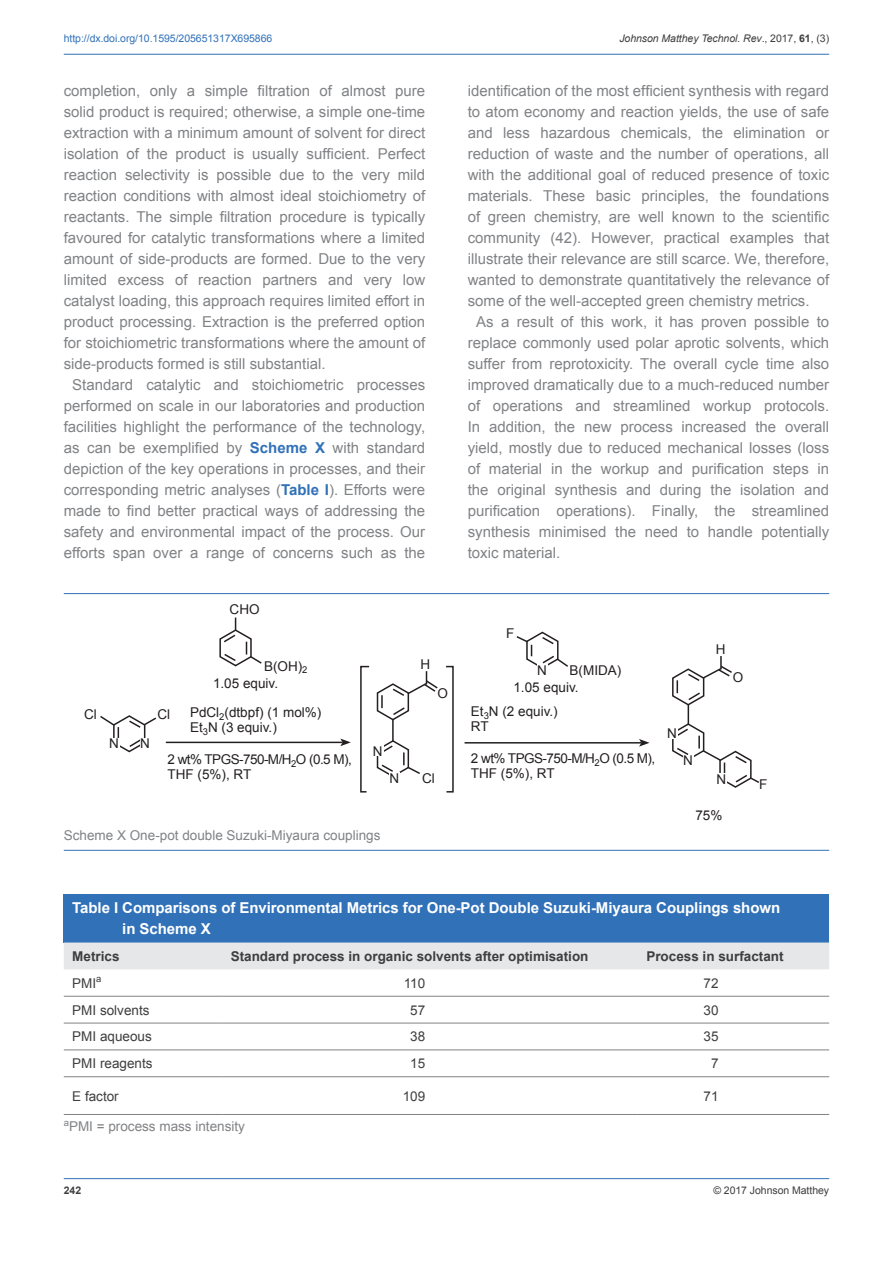
<style>
.page{position:relative;width:893px;height:1263px;background:#fff}
.page>*{position:absolute;margin:0;border:0;box-sizing:border-box;transform-origin:0 0}
.Bodytext_indent{font:15px/21px "Arial";color:#808285;text-align:justify}
.Table_heading{font:700 15px/21px "Arial";letter-spacing:-.005em;color:#fff}
._22_figure_annotatio{font:13.5px/15px "Arial";color:#231f20}
.Column_heading{font:700 13.5px "Arial";color:#3e3e3f}
._22_figure_annotatio-2{font:13.5px/15px "Arial";letter-spacing:-.04em;color:#231f20}
.Table_body{font:13.5px "Arial";color:#3e3e3f}
.Figure_caption{font:13.5px "Arial";color:#808285}
.Table_foot_note{font:13.5px "Arial";color:#808285}
.t1{font:10.5px "Arial";letter-spacing:-.005em;color:#3171b8}
.t2{font:italic 10.5px "Arial";letter-spacing:-.005em;color:#3e3e3f}
.t3{font:10.5px "Arial";letter-spacing:-.005em;color:#3e3e3f}
.t4{font:700 10.5px "Arial";color:#3e3e3f}
.s1{font-style:normal}
.s2{font-weight:700;font-style:normal}
.s3{font-weight:700;color:#3171b8}
</style>
<div class="page">
<hr style="left:64px;top:1178px;width:765px;height:1px;background:#3171b8">
<hr style="left:64px;top:54px;width:765px;height:1px;background:#3171b8">
<hr style="left:64px;top:593px;width:765px;height:1px;background:#3171b8">
<hr style="left:64px;top:850px;width:765px;height:1px;background:#3171b8">
<svg style="left:100px;top:715px;width:57px;height:38px"></svg>
<svg style="left:219px;top:617px;width:43px;height:50px"></svg>
<hr style="left:392px;top:720px;width:2px;height:21px;background:#231f20">
<svg style="left:376px;top:671px;width:62px;height:50px"></svg>
<svg style="left:376px;top:739px;width:44px;height:36px"></svg>
<svg style="left:672px;top:656px;width:87px;height:132px"></svg>
<div style="left:683px;top:755px;width:11px;height:10px;background:#fff"></div>
<div style="left:717px;top:773px;width:10px;height:11px;background:#fff"></div>
<div style="left:667px;top:728px;width:11px;height:10px;background:#fff"></div>
<hr style="left:166px;top:742px;width:177px;height:1px;background:#231f20">
<svg style="left:340px;top:738px;width:11px;height:8px"></svg>
<hr style="left:465px;top:742px;width:176px;height:1px;background:#231f20">
<svg style="left:639px;top:739px;width:10px;height:8px"></svg>
<div style="left:360px;top:666px;width:94px;height:126px;border:2px solid #231f20"></div>
<hr style="left:369px;top:664px;width:77px;height:4px;background:#fff">
<div style="left:367px;top:789px;width:79px;height:5px;background:#fff"></div>
<svg style="left:516px;top:631px;width:52px;height:36px"></svg>
<div style="left:64px;top:894px;width:765px;height:48px;background:#3171b8"></div>
<div style="left:64px;top:942px;width:765px;height:27px;background:#e6e7e9"></div>
<hr style="left:64px;top:996px;width:158px;height:1px;background:#808285">
<hr style="left:222px;top:996px;width:416px;height:1px;background:#808285">
<hr style="left:638px;top:996px;width:191px;height:1px;background:#808285">
<hr style="left:64px;top:1023px;width:158px;height:1px;background:#808285">
<hr style="left:222px;top:1023px;width:416px;height:1px;background:#808285">
<hr style="left:638px;top:1023px;width:191px;height:1px;background:#808285">
<hr style="left:64px;top:1050px;width:158px;height:1px;background:#808285">
<hr style="left:222px;top:1050px;width:416px;height:1px;background:#808285">
<hr style="left:638px;top:1050px;width:191px;height:1px;background:#808285">
<hr style="left:64px;top:1076px;width:158px;height:1px;background:#808285">
<hr style="left:222px;top:1076px;width:416px;height:1px;background:#808285">
<hr style="left:638px;top:1076px;width:191px;height:1px;background:#808285">
<hr style="left:64px;top:1114px;width:158px;height:1px;background:#808285">
<hr style="left:222px;top:1114px;width:416px;height:1px;background:#808285">
<hr style="left:638px;top:1114px;width:191px;height:1px;background:#808285">
<p class="t1" style="left:64px;top:31px;width:210px">http://dx.doi.org/10.1595/205651317X695866</p>
<p class="t2" style="left:619px;top:31px;width:211px">Johnson Matthey Technol. Rev<span class="s1">., 2017,</span> <span class="s2">61</span><span class="s1">, (3)</span></p>
<p class="Bodytext_indent" style="left:64px;top:80px;width:363px">completion, only a simple filtration of almost pure solid product is required; otherwise, a simple one-time extraction with a minimum amount of solvent for direct isolation of the product is usually sufficient. Perfect reaction selectivity is possible due to the very mild reaction conditions with almost ideal stoichiometry of reactants. The simple filtration procedure is typically favoured for catalytic transformations where a limited amount of side-products are formed. Due to the very limited excess of reaction partners and very low catalyst loading, this approach requires limited effort in product processing. Extraction is the preferred option for stoichiometric transformations where the amount of side-products formed is still substantial.</p>
<p class="Bodytext_indent" style="left:64px;top:374px;width:363px;text-align:center">Standard catalytic and stoichiometric processes performed on scale in our laboratories and production facilities highlight the performance of the technology, as can be exemplified by <span class="s3">Scheme X</span> with standard depiction of the key operations in processes, and their corresponding metric analyses (<span class="s3">Table I</span>). Efforts were made to find better practical ways of addressing the safety and environmental impact of the process. Our efforts span over a range of concerns such as the</p>
<p class="_22_figure_annotatio" style="left:230px;top:602px;width:31px">CHO</p>
<p class="_22_figure_annotatio" style="left:264px;top:658px;width:45px">B(OH)<sub>2</sub></p>
<p class="_22_figure_annotatio" style="left:213px;top:676px;width:67px">1.05 equiv.</p>
<p class="_22_figure_annotatio" style="left:190px;top:705px;width:133px">PdCl<sub>2</sub>(dtbpf) (1 mol%)<br>Et<sub>3</sub>N (3 equiv.)</p>
<p class="_22_figure_annotatio-2" style="left:168px;top:752px;width:186px">2 wt% TPGS-750-M/H<sub>2</sub>O (0.5 M),<br>THF (5%), RT</p>
<p class="_22_figure_annotatio" style="left:84px;top:707px;width:14px">Cl</p>
<p class="_22_figure_annotatio" style="left:157px;top:707px;width:14px">Cl</p>
<p class="_22_figure_annotatio" style="left:109px;top:736px;width:11px">N</p>
<p class="_22_figure_annotatio" style="left:140px;top:736px;width:11px">N</p>
<p class="_22_figure_annotatio" style="left:373px;top:744px;width:11px">N</p>
<p class="_22_figure_annotatio" style="left:389px;top:771px;width:11px">N</p>
<p class="Figure_caption" style="left:64px;top:826px;width:318px">Scheme X One-pot double Suzuki-Miyaura couplings</p>
<p class="_22_figure_annotatio" style="left:420px;top:657px;width:11px">H</p>
<p class="_22_figure_annotatio" style="left:437px;top:686px;width:12px">O</p>
<p class="_22_figure_annotatio" style="left:422px;top:770px;width:14px">Cl</p>
<p class="Bodytext_indent" style="left:468px;top:80px;width:363px">identification of the most efficient synthesis with regard to atom economy and reaction yields, the use of safe and less hazardous chemicals, the elimination or reduction of waste and the number of operations, all with the additional goal of reduced presence of toxic materials. These basic principles, the foundations of green chemistry, are well known to the scientific community (42). However, practical examples that illustrate their relevance are still scarce. We, therefore, wanted to demonstrate quantitatively the relevance of some of the well-accepted green chemistry metrics.</p>
<p class="Bodytext_indent" style="left:468px;top:311px;width:363px;text-indent:9px">As a result of this work, it has proven possible to replace commonly used polar aprotic solvents, which suffer from reprotoxicity. The overall cycle time also improved dramatically due to a much-reduced number of operations and streamlined workup protocols.<br>In addition, the new process increased the overall yield, mostly due to reduced mechanical losses (loss of material in the workup and purification steps in the original synthesis and during the isolation and purification operations). Finally, the streamlined synthesis minimised the need to handle potentially toxic material.</p>
<p class="_22_figure_annotatio" style="left:506px;top:626px;width:10px">F</p>
<p class="_22_figure_annotatio" style="left:537px;top:662px;width:11px">N</p>
<p class="_22_figure_annotatio" style="left:570px;top:663px;width:53px">B(MIDA)</p>
<p class="_22_figure_annotatio" style="left:513px;top:680px;width:67px">1.05 equiv.</p>
<p class="_22_figure_annotatio" style="left:471px;top:704px;width:88px">Et<sub>3</sub>N (2 equiv.)<br>RT</p>
<p class="_22_figure_annotatio-2" style="left:471px;top:751px;width:186px">2 wt% TPGS-750-M/H<sub>2</sub>O (0.5 M),<br>THF (5%), RT</p>
<p class="_22_figure_annotatio" style="left:716px;top:641px;width:11px">H</p>
<p class="_22_figure_annotatio" style="left:733px;top:670px;width:12px">O</p>
<p class="_22_figure_annotatio" style="left:667px;top:726px;width:11px">N</p>
<p class="_22_figure_annotatio" style="left:683px;top:753px;width:11px">N</p>
<p class="_22_figure_annotatio" style="left:717px;top:771px;width:11px">N</p>
<p class="_22_figure_annotatio" style="left:695px;top:807px;width:29px">75%</p>
<p class="_22_figure_annotatio" style="left:759px;top:777px;width:10px">F</p>
<p class="Table_heading" style="left:122px;top:898px;width:659px;text-indent:-50px">Table I Comparisons of Environmental Metrics for One-Pot Double Suzuki-Miyaura Couplings shown in Scheme X</p>
<p class="Column_heading" style="left:72px;top:947px;width:49px">Metrics</p>
<p class="Column_heading" style="left:231px;top:947px;width:359px">Standard process in organic solvents after optimisation</p>
<p class="Column_heading" style="left:646px;top:947px;width:139px">Process in surfactant</p>
<p class="Table_body" style="left:72px;top:974px;width:31px">PMI<sup>a</sup></p>
<p class="Table_body" style="left:404px;top:974px;width:23px">110</p>
<p class="Table_body" style="left:704px;top:974px;width:17px">72</p>
<p class="Table_body" style="left:72px;top:1001px;width:79px">PMI solvents</p>
<p class="Table_body" style="left:410px;top:1001px;width:17px">57</p>
<p class="Table_body" style="left:704px;top:1001px;width:17px">30</p>
<p class="Table_body" style="left:72px;top:1028px;width:81px">PMI aqueous</p>
<p class="Table_body" style="left:410px;top:1028px;width:17px">38</p>
<p class="Table_body" style="left:704px;top:1028px;width:17px">35</p>
<p class="Table_body" style="left:72px;top:1055px;width:82px">PMI reagents</p>
<p class="Table_body" style="left:410px;top:1055px;width:17px">15</p>
<p class="Table_body" style="left:711px;top:1055px;width:9px">7</p>
<p class="Table_body" style="left:72px;top:1087px;width:48px">E factor</p>
<p class="Table_body" style="left:403px;top:1087px;width:24px">109</p>
<p class="Table_body" style="left:704px;top:1087px;width:17px">71</p>
<p class="Table_foot_note" style="left:64px;top:1117px;width:183px"><sup>a</sup>PMI = process mass intensity</p>
<p class="t4" style="left:64px;top:1183px;width:19px">242</p>
<p class="t3" style="left:713px;top:1183px;width:117px">© 2017 Johnson Matthey</p>
</div>
